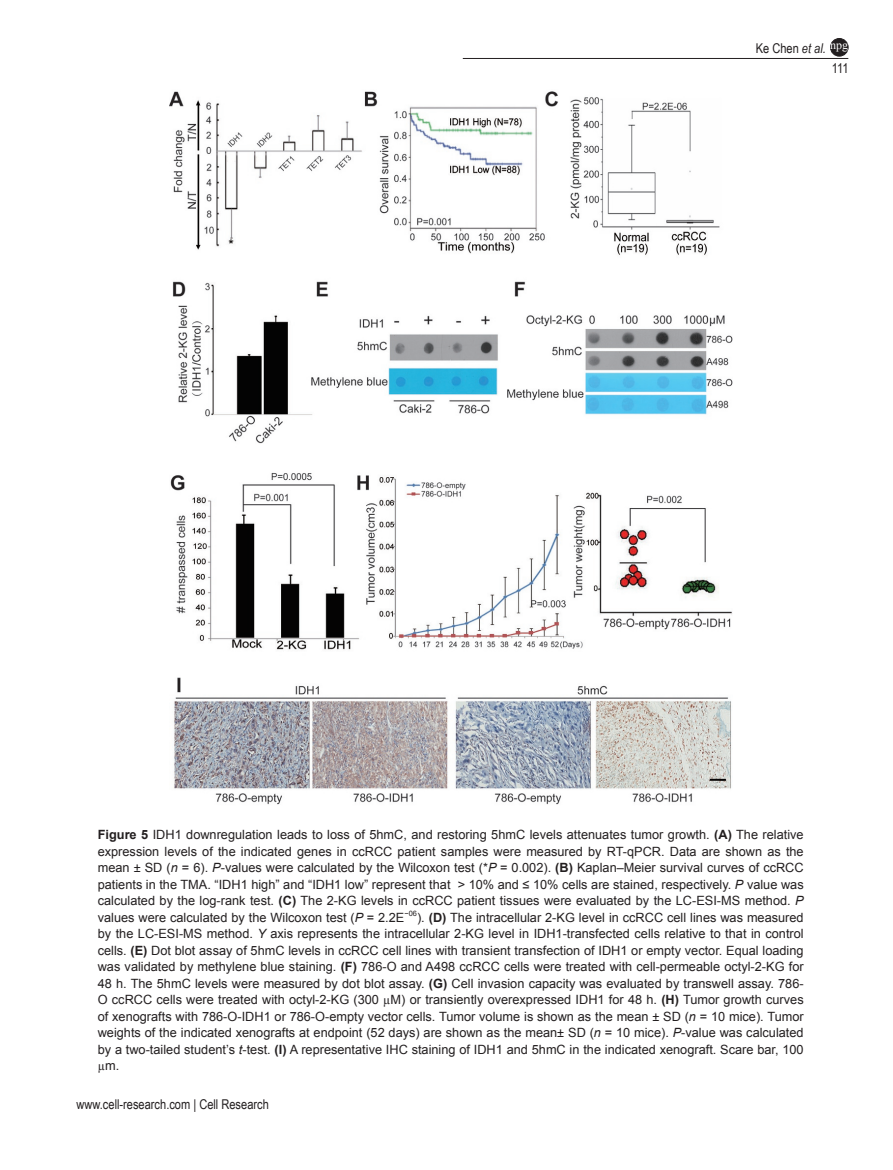
<style>
.page{position:relative;width:893px;height:1170px;background:#fff}
.page>*{position:absolute;margin:0;border:0;box-sizing:border-box;transform-origin:0 0}
.t1{font:13.5px "Arial Narrow";color:#231f20}
.t2{font:12.75px/16.5px "Arial";color:#231f20;text-align:justify}
.t3{font:12.75px "Arial MT2";color:#231f20}
.t4{font:12px "Times New Roman";color:#fff}
.t5{font:7.5px "Arial MT2";color:#231f20}
.s1{font-style:italic}
.s2{font-weight:700}
.s3{font-family:"Arial MT2"}
.s4{font-family:"Arial";font-style:italic}
.s5{font-family:"Arial"}
.s6{font-family:"Times New Roman"}
</style>
<div class="page">
<hr style="left:463px;top:58px;width:385px;height:1px;background:#231f20">
<div style="left:830px;top:38px;width:18px;height:18px;background:#231f20;border-radius:50%"></div>
<div style="left:830px;top:38px;width:18px;height:18px;border:1px solid #231f20;border-radius:50%"></div>
<img style="left:169px;top:91px;width:563px;height:714px">
<p class="t1" style="left:756px;top:39px;width:72px">Ke Chen <span class="s1">et al.</span></p>
<p class="t4" style="left:830px;top:37px;width:19px">npg</p>
<p class="t1" style="left:832px;top:58px;width:18px">111</p>
<p class="t2" style="left:98px;top:826px;width:707px"><span class="s2">Figure 5</span> IDH1 downregulation leads to loss of 5hmC, and restoring 5hmC levels attenuates tumor growth. <span class="s2">(A)</span> The relative expression levels of the indicated genes in ccRCC patient samples were measured by RT-qPCR. Data are shown as the <span class="s3">mean ± SD (</span><span class="s1">n</span> = 6). <span class="s1">P</span>-values were calculated by the Wilcoxon test (*<span class="s1">P</span> = 0.002). <span class="s2">(B)</span> Kaplan–Meier survival curves of ccRCC</p>
<p class="t3" style="left:98px;top:875px;width:707px">patients in the TMA. “IDH1 high” and “IDH1 low” represent that &gt; 10% and ≤ 10% cells are stained, respectively. <span class="s4">P</span> <span class="s5">value was</span></p>
<p class="t2" style="left:98px;top:892px;width:707px">calculated by the log-rank test. <span class="s2">(C)</span> The 2-KG levels in ccRCC patient tissues were evaluated by the LC-ESI-MS method. <span class="s1">P </span>values were calculated by the Wilcoxon test (<span class="s1">P</span> = 2.2E</p>
<p class="t5" style="left:404px;top:907px;width:14px">−06</p>
<p class="t2" style="left:98px;top:909px;width:707px;text-indent:319px">). <span class="s2">(D)</span> The intracellular 2-KG level in ccRCC cell lines was measured by the LC-ESI-MS method. <span class="s1">Y</span> axis represents the intracellular 2-KG level in IDH1-transfected cells relative to that in control cells. <span class="s2">(E)</span> Dot blot assay of 5hmC levels in ccRCC cell lines with transient transfection of IDH1 or empty vector. Equal loading was validated by methylene blue staining. <span class="s2">(F)</span> 786-O and A498 ccRCC cells were treated with cell-permeable octyl-2-KG for 48 h. The 5hmC levels were measured by dot blot assay. <span class="s2">(G)</span> Cell invasion capacity was evaluated by transwell assay. 786- <span class="s3">O ccRCC cells were treated with octyl-2-KG (300</span> <span class="s6">µ</span>M) or transiently overexpressed IDH1 for 48 h. <span class="s2">(H)</span> Tumor growth curves</p>
<p class="t3" style="left:98px;top:1007px;width:707px">of xenografts with 786-O-IDH1 or 786-O-empty vector cells. Tumor volume is shown as the mean ± SD (<span class="s4">n</span> <span class="s5">= 10 mice). Tumor</span></p>
<p class="t2" style="left:98px;top:1024px;width:707px">weights of the indicated xenografts at <span class="s3">endpoint (52 days) are shown as the mean± SD (</span><span class="s1">n</span> = 10 mice). <span class="s1">P</span>-value was calculated by a two-tailed student’s <span class="s1">t</span>-test. <span class="s2">(I)</span> A representative IHC staining of IDH1 and 5hmC in the indicated xenograft. Scare bar, 100 <span class="s6">µ</span>m.</p>
<p class="t1" style="left:77px;top:1094px;width:194px">www.cell-research.com | Cell Research</p>
</div>
